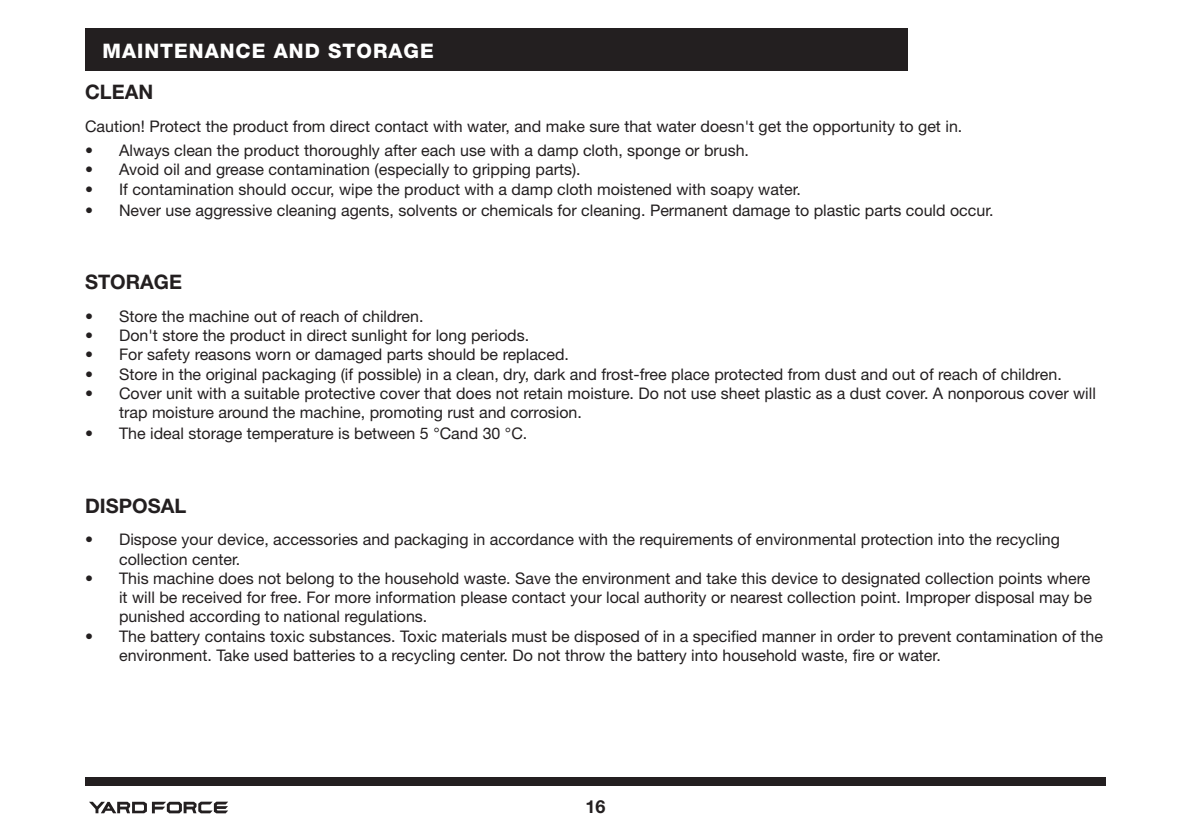
<style>
.page{position:relative;width:1191px;height:840px;background:#fff}
.page>*{position:absolute;margin:0;border:0;box-sizing:border-box;transform-origin:0 0}
.t1{font:800 20px "Helvetica Neue LT Std";letter-spacing:.05em;color:#fff}
.t2{font:700 20px "Helvetica Neue LT Std";color:#231f20}
.t3{font:700 18px "Helvetica Neue LT Std";color:#231f20}
.t4{font:16px/19.2px "Helvetica Neue LT Std";color:#231f20}
</style>
<div class="page">
<div style="left:85px;top:776px;width:1021px;height:9px;background:#231f20"></div>
<svg style="left:89px;top:801px;width:139px;height:11px"></svg>
<div style="left:85px;top:29px;width:822px;height:42px;background:#231f20"></div>
<p class="t1" style="left:102px;top:39px;width:333px">MAINTENANCE AND STORAGE</p>
<p class="t2" style="left:85px;top:80px;width:70px">CLEAN</p>
<p class="t4" style="left:85px;top:116px;width:878px">Caution! Protect the product from direct contact with water, and make sure that water doesn't get the opportunity to get in.</p>
<p class="t4" style="left:85px;top:140px;width:665px">• Always clean the product thoroughly after each use with a damp cloth, sponge or brush.</p>
<p class="t4" style="left:85px;top:160px;width:497px">• Avoid oil and grease contamination (especially to gripping parts).</p>
<p class="t4" style="left:85px;top:179px;width:717px">• If contamination should occur, wipe the product with a damp cloth moistened with soapy water.</p>
<p class="t4" style="left:85px;top:200px;width:910px">• Never use aggressive cleaning agents, solvents or chemicals for cleaning. Permanent damage to plastic parts could occur.</p>
<p class="t2" style="left:85px;top:269px;width:99px">STORAGE</p>
<p class="t4" style="left:85px;top:306px;width:340px">• Store the machine out of reach of children.</p>
<p class="t4" style="left:85px;top:325px;width:445px">• Don't store the product in direct sunlight for long periods.</p>
<p class="t4" style="left:85px;top:344px;width:485px">• For safety reasons worn or damaged parts should be replaced.</p>
<p class="t4" style="left:85px;top:364px;width:978px">• Store in the original packaging (if possible) in a clean, dry, dark and frost-free place protected from dust and out of reach of children.</p>
<p class="t4" style="left:119px;top:383px;width:978px;text-indent:-34px">• Cover unit with a suitable protective cover that does not retain moisture. Do not use sheet plastic as a dust cover. A nonporous cover will trap moisture around the machine, promoting rust and corrosion.</p>
<p class="t4" style="left:85px;top:423px;width:444px">• The ideal storage temperature is between 5 °Cand 30 °C.</p>
<p class="t2" style="left:85px;top:493px;width:103px">DISPOSAL</p>
<p class="t4" style="left:119px;top:529px;width:942px;text-indent:-34px">• Dispose your device, accessories and packaging in accordance with the requirements of environmental protection into the recycling collection center.</p>
<p class="t4" style="left:119px;top:568px;width:974px;text-align:justify;text-indent:-34px">• This machine does not belong to the household waste. Save the environment and take this device to designated collection points where it will be received for free. For more information please contact your local authority or nearest collection point. Improper disposal may be punished according to national regulations.</p>
<p class="t4" style="left:119px;top:625px;width:985px;text-indent:-34px">• The battery contains toxic substances. Toxic materiaIs must be disposed of in a specified manner in order to prevent contamination of the environment. Take used batteries to a recycling center. Do not throw the battery into household waste, fire or water.</p>
<p class="t3" style="left:585px;top:794px;width:22px">16</p>
</div>
